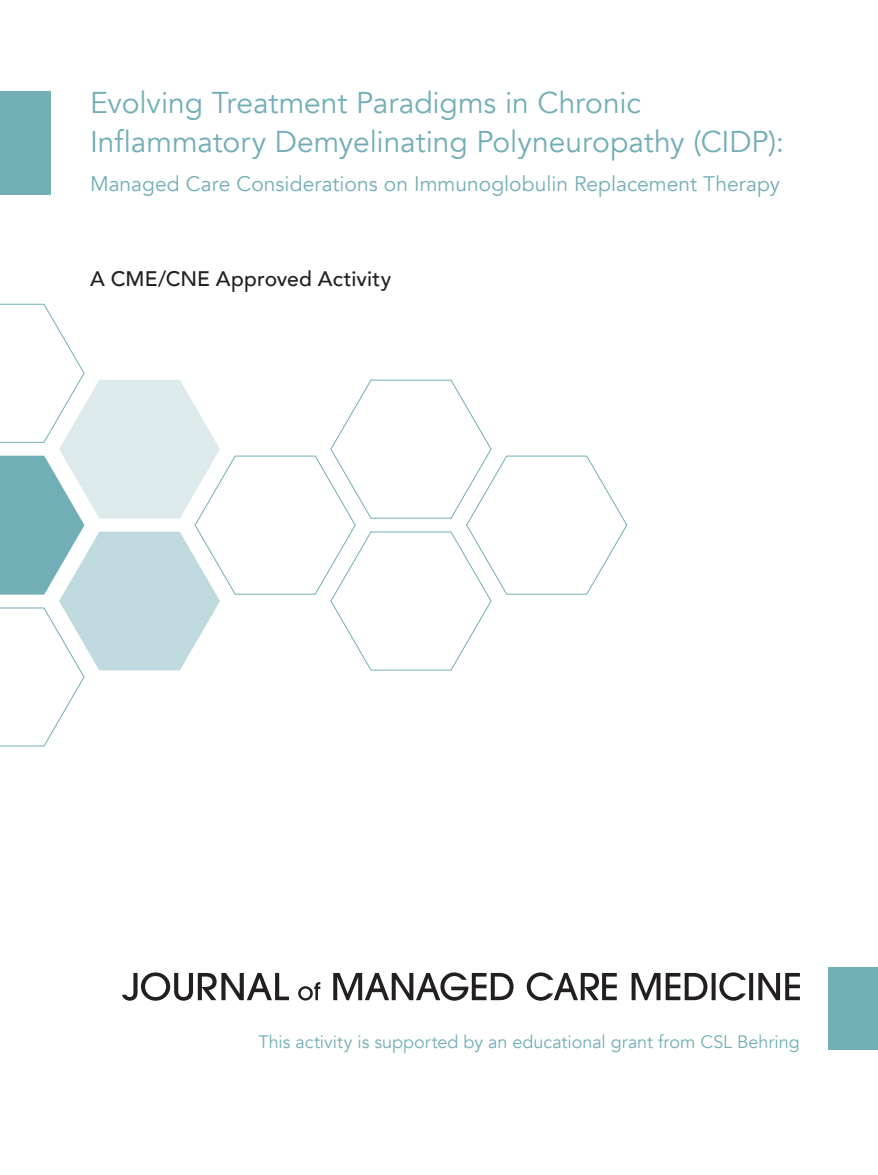
<style>
.page{position:relative;width:878px;height:1175px;background:#fff}
.page>*{position:absolute;margin:0;border:0;box-sizing:border-box;transform-origin:0 0}
.t1{font:30px/39px "Avenir";color:#72aeb6}
.t2{font:21px "Avenir";color:#72aeb6}
.t3{font:500 21px "Avenir";letter-spacing:.005em;color:#231f20}
.Chart_Copy{font:18px "Avenir";color:#72aeb6}
</style>
<div class="page">
<svg style="left:0;top:303px;width:627px;height:443px"></svg>
<div style="left:0;top:91px;width:51px;height:103px;background:#72aeb6"></div>
<div style="left:828px;top:968px;width:50px;height:81px;background:#72aeb6"></div>
<svg style="left:298px;top:972px;width:501px;height:28px"></svg>
<svg style="left:122px;top:972px;width:167px;height:28px"></svg>
<p class="t1" style="left:90px;top:84px;width:695px">Evolving Treatment Paradigms in Chronic<br>Inflammatory Demyelinating Polyneuropathy (CIDP):</p>
<p class="t2" style="left:90px;top:171px;width:691px">Managed Care Considerations on Immunoglobulin Replacement Therapy</p>
<p class="t3" style="left:90px;top:260px;width:302px">A CME/CNE Approved Activity</p>
<p class="Chart_Copy" style="left:258px;top:1031px;width:543px">This activity is supported by an educational grant from CSL Behring</p>
</div>
